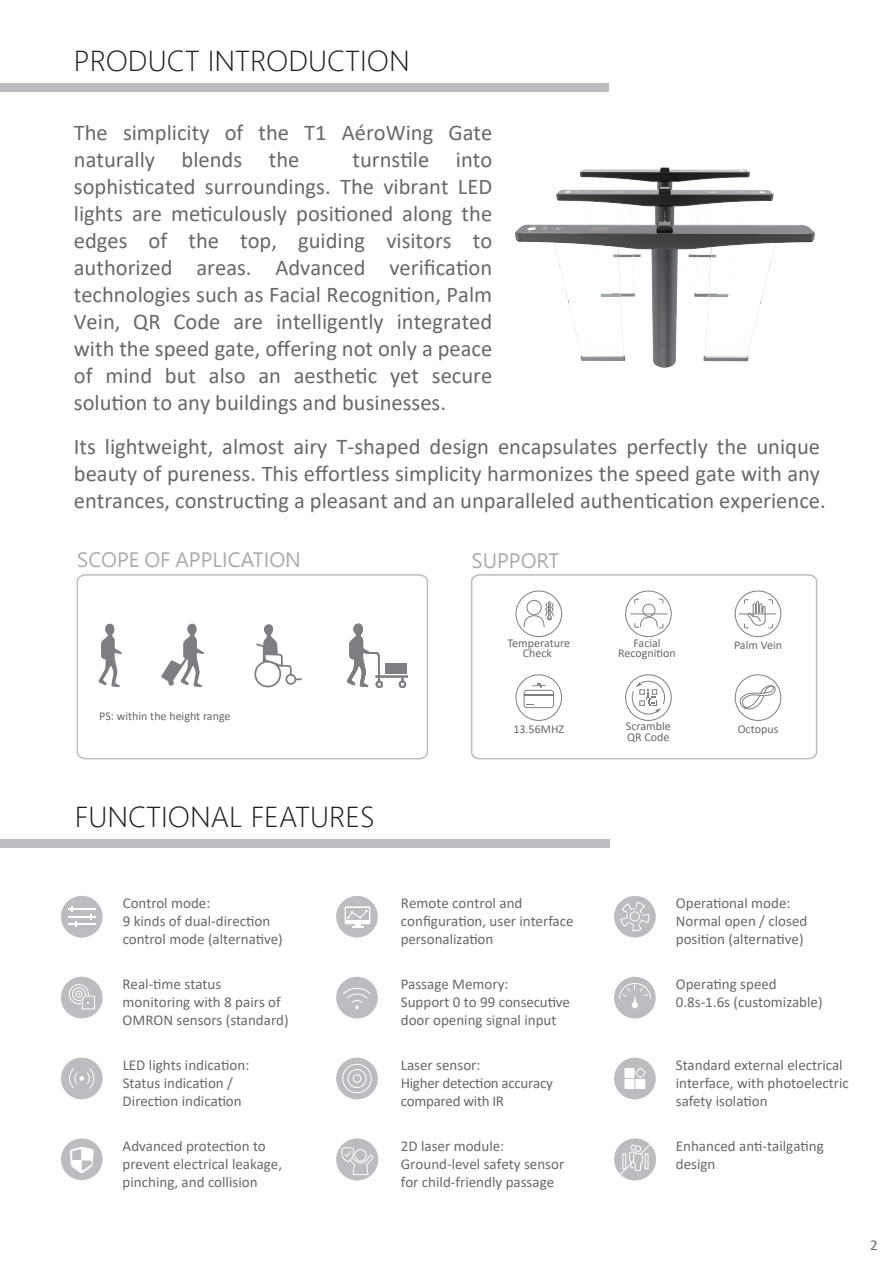
<style>
.page{position:relative;width:893px;height:1263px;background:#fff}
.page>*{position:absolute;margin:0;border:0;box-sizing:border-box;transform-origin:0 0}
.t1{font:300 27px "Microsoft Jheng Hei";color:#231f20}
.t2{font:22.5px/27px "Calibri";color:#66696b}
.t3{font:19.5px "Microsoft Jheng Hei";color:#a8a9ad}
.t4{font:15px/18px "Calibri";color:#66696b}
.t5{font:15px/18px "Calibri";letter-spacing:-.02em;color:#66696b}
.t6{font:12px/10.5px "Calibri";color:#66696b;text-align:center}
</style>
<div class="page">
<div style="left:614px;top:1138px;width:42px;height:42px;background:#bcbdc0;border-radius:50%"></div>
<svg style="left:619px;top:1143px;width:32px;height:38px"></svg>
<div style="left:0;top:83px;width:608px;height:8px;background:#bcbdc0"></div>
<div style="left:0;top:839px;width:609px;height:8px;background:#bcbdc0"></div>
<svg style="left:76px;top:574px;width:353px;height:186px"></svg>
<svg style="left:471px;top:574px;width:347px;height:186px"></svg>
<div style="left:625px;top:674px;width:46px;height:47px;border:1px solid #7c7e82;border-radius:50%"></div>
<svg style="left:632px;top:681px;width:33px;height:33px"></svg>
<div style="left:625px;top:591px;width:46px;height:46px;border:1px solid #7c7e82;border-radius:50%"></div>
<hr style="left:630px;top:614px;width:37px;height:1px;background:#7c7e82">
<svg style="left:634px;top:598px;width:6px;height:6px"></svg>
<svg style="left:658px;top:598px;width:5px;height:6px"></svg>
<div style="left:643px;top:604px;width:12px;height:13px;border:1px solid #7c7e82;border-radius:50%"></div>
<svg style="left:634px;top:616px;width:30px;height:12px"></svg>
<div style="left:516px;top:674px;width:46px;height:47px;border:1px solid #7c7e82;border-radius:50%"></div>
<div style="left:524px;top:690px;width:30px;height:18px;border:1px solid #7c7e82;border-radius:3px"></div>
<hr style="left:524px;top:694px;width:29px;height:2px;background:#7c7e82">
<svg style="left:532px;top:671px;width:14px;height:17px"></svg>
<div style="left:516px;top:591px;width:46px;height:46px;border:1px solid #7c7e82;border-radius:50%"></div>
<div style="left:527px;top:600px;width:15px;height:15px;border:1px solid #7c7e82;border-radius:50%"></div>
<svg style="left:523px;top:601px;width:31px;height:27px"></svg>
<div style="left:61px;top:896px;width:42px;height:41px;background:#bcbdc0;border-radius:50%"></div>
<svg style="left:68px;top:906px;width:28px;height:21px"></svg>
<div style="left:61px;top:977px;width:42px;height:41px;background:#bcbdc0;border-radius:50%"></div>
<div style="left:75px;top:990px;width:7px;height:8px;border:1px solid #fff;border-radius:50%"></div>
<div style="left:72px;top:987px;width:14px;height:14px;border:1px solid #fff;border-radius:50%"></div>
<div style="left:69px;top:984px;width:20px;height:20px;border:1px solid #fff;border-radius:50%"></div>
<svg style="left:78px;top:993px;width:17px;height:17px"></svg>
<div style="left:61px;top:1057px;width:42px;height:42px;background:#bcbdc0;border-radius:50%"></div>
<svg style="left:69px;top:1068px;width:26px;height:21px"></svg>
<div style="left:61px;top:1138px;width:42px;height:42px;background:#bcbdc0;border-radius:50%"></div>
<svg style="left:70px;top:1147px;width:24px;height:26px"></svg>
<div style="left:336px;top:896px;width:42px;height:41px;background:#bcbdc0;border-radius:50%"></div>
<div style="left:345px;top:906px;width:25px;height:18px;background:#fff"></div>
<div style="left:346px;top:908px;width:23px;height:12px;background:#bcbdc0"></div>
<svg style="left:347px;top:910px;width:21px;height:17px"></svg>
<div style="left:336px;top:977px;width:42px;height:41px;background:#bcbdc0;border-radius:50%"></div>
<svg style="left:343px;top:987px;width:28px;height:22px"></svg>
<div style="left:336px;top:1058px;width:42px;height:41px;background:#bcbdc0;border-radius:50%"></div>
<div style="left:353px;top:1074px;width:8px;height:9px;border:1px solid #fff;border-radius:50%"></div>
<div style="left:347px;top:1069px;width:19px;height:19px;border:1px solid #fff;border-radius:50%"></div>
<div style="left:342px;top:1064px;width:30px;height:29px;border:1px solid #fff;border-radius:50%"></div>
<div style="left:614px;top:896px;width:42px;height:41px;background:#bcbdc0;border-radius:50%"></div>
<svg style="left:620px;top:901px;width:30px;height:30px"></svg>
<div style="left:614px;top:977px;width:42px;height:41px;background:#bcbdc0;border-radius:50%"></div>
<svg style="left:618px;top:982px;width:34px;height:26px"></svg>
<div style="left:614px;top:1058px;width:42px;height:41px;background:#bcbdc0;border-radius:50%"></div>
<div style="left:624px;top:1068px;width:10px;height:10px;background:#fff"></div>
<div style="left:624px;top:1079px;width:10px;height:10px;background:#fff"></div>
<div style="left:635px;top:1079px;width:10px;height:10px;background:#fff"></div>
<div style="left:635px;top:1068px;width:11px;height:10px;border:1px solid #fff;border-radius:4px"></div>
<div style="left:735px;top:591px;width:46px;height:46px;border:1px solid #7c7e82;border-radius:50%"></div>
<hr style="left:739px;top:614px;width:37px;height:1px;background:#7c7e82">
<svg style="left:744px;top:599px;width:29px;height:29px"></svg>
<div style="left:735px;top:674px;width:46px;height:47px;border:1px solid #7c7e82;border-radius:50%"></div>
<svg style="left:736px;top:684px;width:40px;height:26px"></svg>
<img style="left:514px;top:167px;width:302px;height:201px">
<div style="left:336px;top:1138px;width:42px;height:42px;background:#bcbdc0;border-radius:50%"></div>
<svg style="left:341px;top:1146px;width:33px;height:35px"></svg>
<h1 class="t1" style="left:74px;top:44px;width:337px">PRODUCT INTRODUCTION</h1>
<h2 class="t2" style="left:74px;top:118px;width:420px">The simplicity of the T1 AéroWing Gate naturally blends the</h2>
<p class="t2" style="left:74px;top:145px;width:420px;text-align:justify;text-indent:279px">turnstile into sophisticated surroundings. The vibrant LED lights are meticulously positioned along the edges of the top, guiding visitors to authorized areas. Advanced verification technologies such as Facial Recognition, Palm Vein, QR Code are intelligently integrated with the speed gate, offering not only a peace of mind but also an aesthetic yet secure solution to any buildings and businesses.</p>
<p class="t2" style="left:74px;top:432px;width:753px">Its lightweight, almost airy T-shaped design encapsulates perfectly the unique beauty of pureness. This effortless simplicity harmonizes the speed gate with any entrances, constructing a pleasant and an unparalleled authentication experience.</p>
<h3 class="t3" style="left:77px;top:548px;width:225px">SCOPE OF APPLICATION</h3>
<h3 class="t3" style="left:472px;top:548px;width:89px">SUPPORT</h3>
<p class="t6" style="left:99px;top:710px;width:133px">PS: within the height range</p>
<h1 class="t1" style="left:75px;top:800px;width:301px">FUNCTIONAL FEATURES</h1>
<p class="t6" style="left:507px;top:637px;width:64px">Temperature<br>Check</p>
<p class="t6" style="left:513px;top:723px;width:52px">13.56MHZ</p>
<p class="t6" style="left:618px;top:637px;width:59px">Facial<br>Recognition</p>
<p class="t6" style="left:626px;top:721px;width:46px;text-align:left">Scramble<br>QR Code</p>
<p class="t6" style="left:734px;top:639px;width:50px">Palm Vein</p>
<p class="t6" style="left:738px;top:723px;width:42px">Octopus</p>
<p class="t4" style="left:123px;top:894px;width:162px">Control mode:<br>9 kinds of dual-direction control mode (alternative)</p>
<p class="t4" style="left:401px;top:894px;width:174px">Remote control and configuration, user interface personalization</p>
<p class="t4" style="left:123px;top:974px;width:167px">Real-time status monitoring with 8 pairs of<br>OMRON sensors (standard)</p>
<p class="t4" style="left:123px;top:1055px;width:128px">LED lights indication:<br>Status indication /<br>Direction indication</p>
<p class="t4" style="left:401px;top:974px;width:171px">Passage Memory:<br>Support 0 to 99 consecutive door opening signal input</p>
<p class="t5" style="left:401px;top:1055px;width:154px">Laser sensor:<br>Higher detection accuracy compared with IR</p>
<p class="t4" style="left:676px;top:894px;width:133px">Operational mode:<br>Normal open / closed position (alternative)</p>
<p class="t4" style="left:676px;top:974px;width:148px">Operating speed<br>0.8s-1.6s (customizable)</p>
<p class="t4" style="left:676px;top:1055px;width:175px">Standard external electrical interface, with photoelectric safety isolation</p>
<p class="t4" style="left:123px;top:1136px;width:161px">Advanced protection to prevent electrical leakage, pinching, and collision</p>
<p class="t4" style="left:401px;top:1136px;width:165px">2D laser module:<br>Ground-level safety sensor for child-friendly passage</p>
<p class="t4" style="left:676px;top:1136px;width:150px">Enhanced anti-tailgating design</p>
<p class="t4" style="left:870px;top:1235px;width:9px">2</p>
</div>
